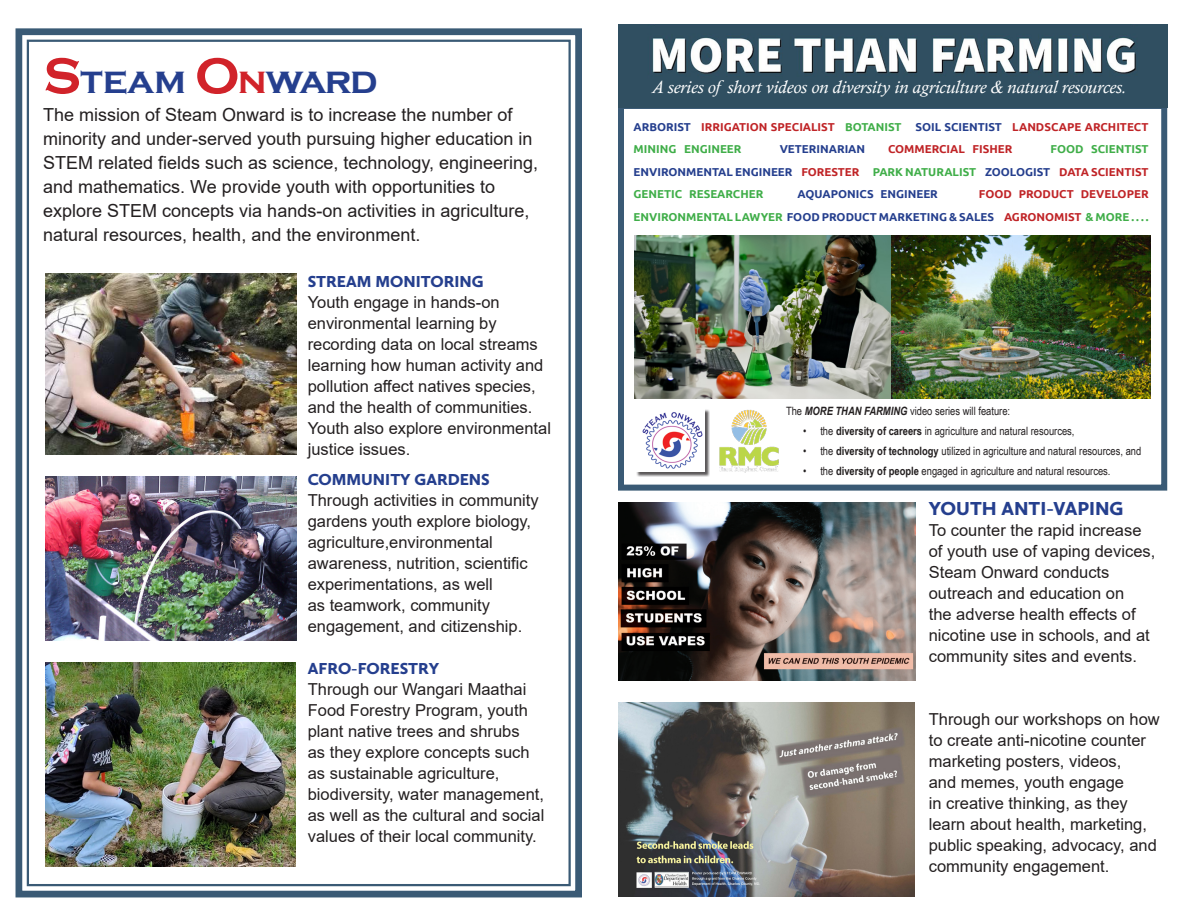
<style>
.page{position:relative;width:1188px;height:918px;background:#fff}
.page>*{position:absolute;margin:0;border:0;box-sizing:border-box;transform-origin:0 0}
.t1{font:700 39px "Copperplate Gothic";letter-spacing:-.025em;color:#253f8e}
.t2{font:900 19.5px "Calluna Sans";color:#253f8e}
.t3{font:18px/24px "Arial";color:#231f20}
.t4{font:italic 18px "Calisto";color:#fff}
.t5{font:16.5px/21px "Arial";color:#231f20}
.t6{font:900 16.5px "Calluna Sans";color:#253f8e}
.t7{font:11.4px "Arial Narrow";color:#231f20}
.t8{font:700 11.4px "Ubuntu";color:#40ae49}
.t9{font:700 11.4px "Ubuntu";color:#c02427}
.t10{font:700 11.4px "Ubuntu";color:#253f8e}
.s1{font-size:52.5px;color:#d1232a}
.s2{color:#d1232a}
.s3{color:#253f8e}
.s4{color:#40ae49}
.s5{color:#c02427}
.s6{font-weight:700;font-style:italic}
.s7{font-weight:700}
</style>
<div class="page">
<svg style="left:15px;top:28px;width:567px;height:870px"></svg>
<div style="left:618px;top:103px;width:549px;height:388px;border:6px solid #3a5a75"></div>
<img style="left:618px;top:25px;width:549px;height:82px">
<img style="left:634px;top:235px;width:517px;height:164px">
<img style="left:719px;top:409px;width:60px;height:64px">
<div style="left:636px;top:409px;width:74px;height:68px;background:#231f20;opacity:.75"></div>
<img style="left:636px;top:409px;width:68px;height:62px">
<img style="left:45px;top:476px;width:252px;height:165px">
<img style="left:45px;top:273px;width:252px;height:182px">
<img style="left:618px;top:502px;width:297px;height:178px">
<img style="left:618px;top:703px;width:296px;height:193px">
<img style="left:45px;top:663px;width:251px;height:204px">
<p class="t1" style="left:43px;top:59px;width:336px"><span class="s1">S</span>team <span class="s1">O</span><span class="s2">n</span>ward</p>
<p class="t3" style="left:43px;top:102px;width:496px">The mission of Steam Onward is to increase the number of minority and under-served youth pursuing higher education in STEM related fields such as science, technology, engineering, and mathematics. We provide youth with opportunities to explore STEM concepts via hands-on activities in agriculture, natural resources, health, and the environment.</p>
<p class="t6" style="left:308px;top:271px;width:177px">STREAM MONITORING</p>
<p class="t5" style="left:308px;top:291px;width:245px">Youth engage in hands-on environmental learning by recording data on local streams learning how human activity and pollution affect natives species, and the health of communities.<br>Youth also explore environmental justice issues.</p>
<p class="t6" style="left:308px;top:470px;width:184px">COMMUNITY GARDENS</p>
<p class="t5" style="left:308px;top:490px;width:233px">Through activities in community gardens youth explore biology, agriculture,environmental awareness, nutrition, scientific experimentations, as well<br>as teamwork, community engagement, and citizenship.</p>
<p class="t6" style="left:308px;top:658px;width:133px">AFRO-FORESTRY</p>
<p class="t5" style="left:308px;top:678px;width:238px">Through our Wangari Maathai<br>Food Forestry Program, youth plant native trees and shrubs<br>as they explore concepts such as sustainable agriculture, biodiversity, water management, as well as the cultural and social values of their local community.</p>
<p class="t4" style="left:652px;top:77px;width:476px">A series of short videos on diversity in agriculture &amp; natural resources.</p>
<p class="t9" style="left:634px;top:120px;width:517px"><span class="s3">ARBORIST</span> IRRIGATION SPECIALIST <span class="s4">BOTANIST</span> <span class="s3">SOIL SCIENTIST</span> LANDSCAPE ARCHITECT</p>
<p class="t8" style="left:634px;top:142px;width:109px">MINING ENGINEER</p>
<p class="t10" style="left:780px;top:142px;width:87px">VETERINARIAN</p>
<p class="t9" style="left:888px;top:142px;width:126px">COMMERCIAL FISHER</p>
<p class="t8" style="left:1051px;top:142px;width:100px">FOOD SCIENTIST</p>
<p class="t10" style="left:634px;top:165px;width:517px">ENVIRONMENTAL ENGINEER <span class="s5">FORESTER</span> <span class="s4">PARK NATURALIST</span> ZOOLOGIST <span class="s5">DATA SCIENTIST</span></p>
<p class="t8" style="left:634px;top:187px;width:131px">GENETIC RESEARCHER</p>
<p class="t10" style="left:798px;top:187px;width:142px">AQUAPONICS ENGINEER</p>
<p class="t9" style="left:979px;top:187px;width:171px">FOOD PRODUCT DEVELOPER</p>
<p class="t8" style="left:634px;top:210px;width:517px">ENVIRONMENTAL LAWYER <span class="s3">FOOD PRODUCT MARKETING &amp; SALES</span> <span class="s5">AGRONOMIST</span> &amp; MORE . . . .</p>
<p class="t7" style="left:786px;top:402px;width:226px">The <span class="s6">MORE THAN FARMING</span> video series will feature:</p>
<p class="t7" style="left:803px;top:422px;width:273px">• the <span class="s7">diversity of careers</span> in agriculture and natural resources,</p>
<p class="t7" style="left:803px;top:442px;width:340px">• the <span class="s7">diversity of technology</span> utilized in agriculture and natural resources, and</p>
<p class="t7" style="left:803px;top:462px;width:309px">• the <span class="s7">diversity of people</span> engaged in agriculture and natural resources.</p>
<p class="t2" style="left:929px;top:497px;width:196px">YOUTH ANTI-VAPING</p>
<p class="t5" style="left:929px;top:520px;width:228px">To counter the rapid increase of youth use of vaping devices,<br>Steam Onward conducts outreach and education on<br>the adverse health effects of nicotine use in schools, and at community sites and events.</p>
<p class="t5" style="left:929px;top:709px;width:233px">Through our workshops on how to create anti-nicotine counter marketing posters, videos,<br>and memes, youth engage<br>in creative thinking, as they learn about health, marketing, public speaking, advocacy, and community engagement.</p>
</div>
